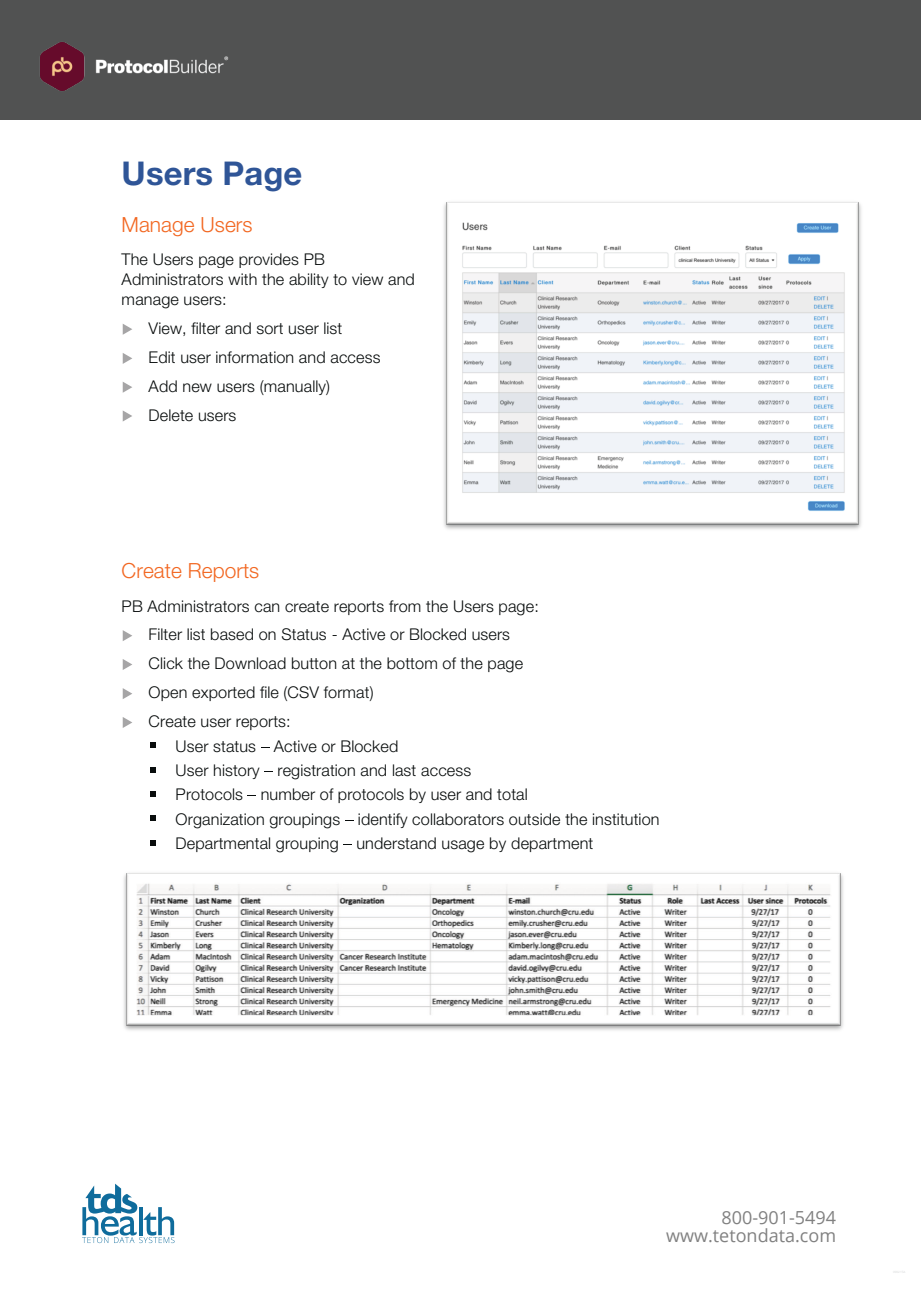
<style>
.page{position:relative;width:921px;height:1290px;background:#fff}
.page>*{position:absolute;margin:0;border:0;box-sizing:border-box;transform-origin:0 0}
.t1{font:700 32.7px "Helvetica Neue";letter-spacing:.005em;color:#2f5597}
.t2{font:300 20.85px "Helvetica Neue";color:#f26721}
.t3{font:18px/18px "Open Sans";color:#818181;text-align:right}
.t4{font:300 16.2px/29px "Helvetica Neue";letter-spacing:.01em;color:#090d0d}
</style>
<div class="page">
<div style="left:0;top:0;width:920px;height:119px;background:#515252"></div>
<img style="left:39px;top:42px;width:190px;height:49px">
<svg style="left:123px;top:324px;width:9px;height:11px"></svg>
<svg style="left:123px;top:353px;width:9px;height:11px"></svg>
<svg style="left:123px;top:382px;width:9px;height:11px"></svg>
<svg style="left:123px;top:410px;width:9px;height:11px"></svg>
<svg style="left:123px;top:630px;width:9px;height:11px"></svg>
<svg style="left:123px;top:659px;width:9px;height:11px"></svg>
<svg style="left:123px;top:688px;width:9px;height:11px"></svg>
<svg style="left:123px;top:717px;width:9px;height:11px"></svg>
<svg style="left:150px;top:742px;width:5px;height:6px"></svg>
<svg style="left:150px;top:767px;width:5px;height:5px"></svg>
<svg style="left:150px;top:791px;width:5px;height:5px"></svg>
<svg style="left:150px;top:815px;width:5px;height:6px"></svg>
<svg style="left:150px;top:840px;width:5px;height:5px"></svg>
<img style="left:124px;top:873px;width:719px;height:158px">
<img style="left:444px;top:202px;width:417px;height:328px">
<svg style="left:82px;top:1183px;width:92px;height:60px"></svg>
<h1 class="t1" style="left:122px;top:153px;width:182px">Users Page</h1>
<p class="t2" style="left:122px;top:211px;width:132px">Manage Users</p>
<p class="t4" style="left:122px;top:249px;width:295px;line-height:20px">The Users page provides PB<br>Administrators with the ability to view and manage users:</p>
<p class="t4" style="left:148px;top:313px;width:233px">View, filter and sort user list<br>Edit user information and access<br>Add new users (manually)<br>Delete users</p>
<p class="t2" style="left:122px;top:557px;width:139px">Create Reports</p>
<p class="t4" style="left:148px;top:591px;width:391px;text-indent:-27px">PB Administrators can create reports from the Users page:<br>Filter list based on Status - Active or Blocked users Click the Download button at the bottom of the page Open exported file (CSV format)<br>Create user reports:</p>
<p class="t4" style="left:176px;top:733px;width:485px;line-height:24.5px">User status Active or Blocked<br>User history registration and last access<br>Protocols number of protocols by user and total<br>Organization groupings identify collaborators outside the institution Departmental grouping understand usage by department</p>
<p class="t3" style="left:665px;top:1208px;width:171px">800-901-5494 www.tetondata.com</p>
</div>
